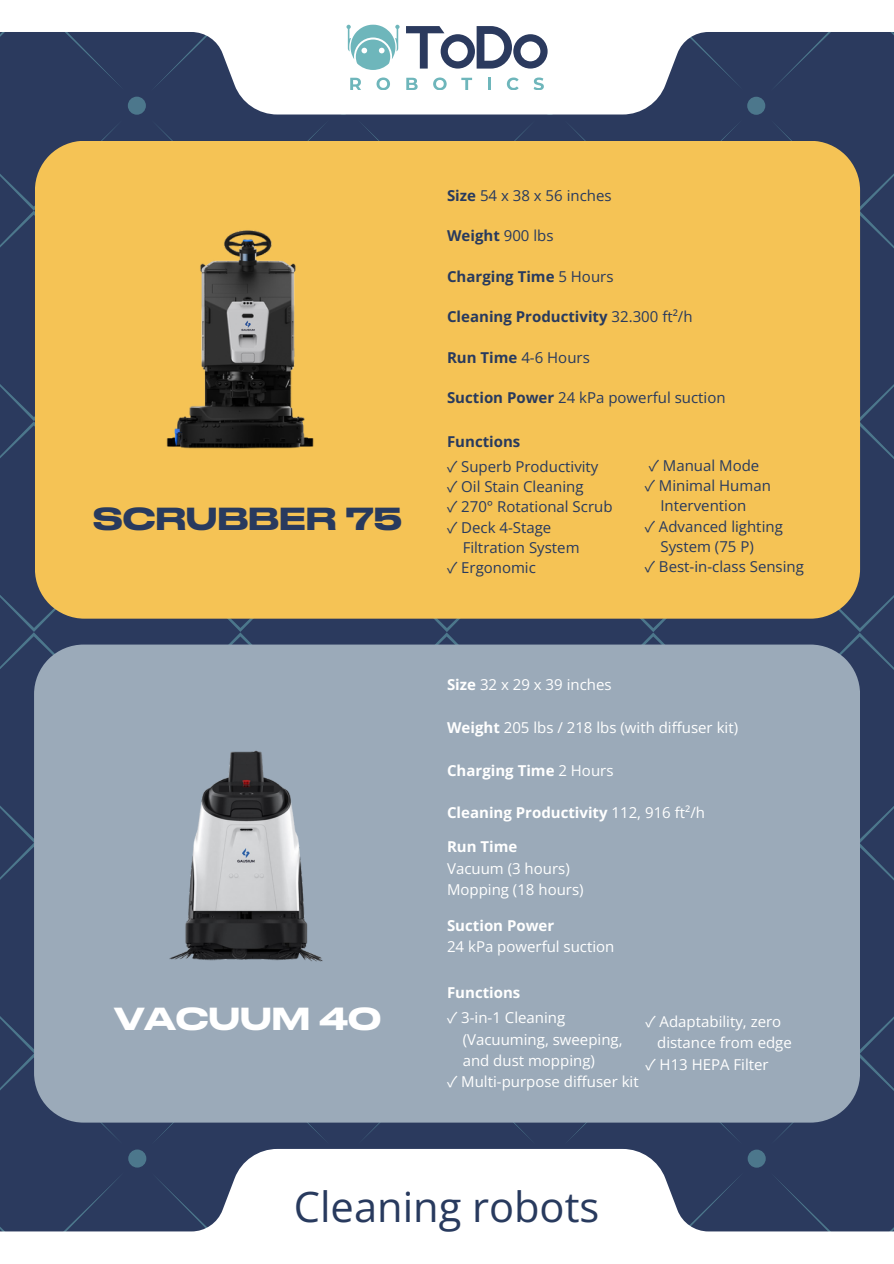
<style>
.page{position:relative;width:894px;height:1264px;background:#fff}
.page>*{position:absolute;margin:0;border:0;box-sizing:border-box;transform-origin:0 0}
.t1{font:41.7px "Open Sans";color:#283a5e}
.t2{font:500 expanded 30px "Druk";color:#283a5e}
.t3{font:500 expanded 30px "Druk";color:#fff}
.t4{font:15px/20.2px "Open Sans";color:#283a5e}
.t5{font:15px "Open Sans";color:#fff}
.t6{font:700 15px "Open Sans";color:#fff}
.t7{font:700 15px "Open Sans";color:#283a5e}
.s1{font-weight:700}
.s2{font-weight:400}
.s3{font-family:"Noto Sans CJ Ksc"}
</style>
<div class="page">
<div style="left:0;top:0;width:893px;height:1263px;background:#2b3a5e"></div>
<svg style="left:776px;top:125px;width:117px;height:177px"></svg>
<svg style="left:0;top:126px;width:116px;height:121px"></svg>
<svg style="left:859px;top:330px;width:34px;height:183px"></svg>
<svg style="left:0;top:384px;width:35px;height:74px"></svg>
<svg style="left:770px;top:540px;width:123px;height:184px"></svg>
<svg style="left:563px;top:618px;width:179px;height:26px"></svg>
<svg style="left:357px;top:618px;width:179px;height:26px"></svg>
<svg style="left:151px;top:618px;width:178px;height:26px"></svg>
<svg style="left:0;top:595px;width:123px;height:74px"></svg>
<svg style="left:859px;top:751px;width:34px;height:183px"></svg>
<svg style="left:0;top:806px;width:34px;height:74px"></svg>
<svg style="left:770px;top:962px;width:123px;height:175px"></svg>
<svg style="left:563px;top:1122px;width:179px;height:19px"></svg>
<svg style="left:357px;top:1122px;width:179px;height:18px"></svg>
<svg style="left:151px;top:1122px;width:179px;height:18px"></svg>
<svg style="left:0;top:1016px;width:123px;height:121px"></svg>
<svg style="left:0;top:0;width:893px;height:114px;fill:#fff"></svg>
<svg style="left:346px;top:12px;width:201px;height:79px;background:#c8d4db"></svg>
<div style="left:35px;top:141px;width:824px;height:477px;background:#f5c355"></div>
<div style="left:34px;top:644px;width:825px;height:478px;background:#9baab9"></div>
<svg style="left:0;top:1148px;width:893px;height:115px;fill:#fff"></svg>
<img style="left:120px;top:214px;width:254px;height:245px">
<img style="left:107px;top:726px;width:275px;height:267px">
<p class="t2" style="left:93px;top:500px;width:310px">SCRUBBER 75</p>
<p class="t3" style="left:114px;top:998px;width:268px">VACUUM 40</p>
<p class="t4" style="left:447px;top:185px;width:166px"><span class="s1">Size</span> 54 x 38 x 56 inches</p>
<p class="t7" style="left:447px;top:225px;width:108px">Weight <span class="s2">900 lbs</span></p>
<p class="t7" style="left:447px;top:265px;width:168px">Charging Time <span class="s2">5 Hours</span></p>
<p class="t7" style="left:447px;top:306px;width:247px">Cleaning Productivity <span class="s2">32.300 ft²/h</span></p>
<p class="t4" style="left:447px;top:347px;width:144px"><span class="s1">Run Time</span> 4-6 Hours</p>
<p class="t4" style="left:447px;top:387px;width:280px"><span class="s1">Suction Power</span> 24 kPa powerful suction</p>
<p class="t7" style="left:447px;top:431px;width:75px">Functions</p>
<p class="t4" style="left:447px;top:456px;width:153px"><span class="s3">✓</span> Superb Productivity</p>
<p class="t4" style="left:447px;top:476px;width:138px"><span class="s3">✓</span> Oil Stain Cleaning</p>
<p class="t4" style="left:447px;top:496px;width:167px"><span class="s3">✓</span> 270° Rotational Scrub</p>
<p class="t4" style="left:462px;top:516px;width:118px;text-indent:-16px"><span class="s3">✓</span> Deck 4-Stage<br>Filtration System</p>
<p class="t4" style="left:447px;top:557px;width:90px"><span class="s3">✓</span> Ergonomic</p>
<p class="t4" style="left:648px;top:455px;width:112px"><span class="s3">✓</span> Manual Mode</p>
<p class="t4" style="left:660px;top:475px;width:112px;text-indent:-16px"><span class="s3">✓</span> Minimal Human<br>Intervention</p>
<p class="t4" style="left:660px;top:515px;width:124px;text-indent:-16px"><span class="s3">✓</span> Advanced lighting<br>System (75 P)</p>
<p class="t4" style="left:644px;top:556px;width:160px"><span class="s3">✓</span> Best-in-class Sensing</p>
<p class="t5" style="left:447px;top:674px;width:166px"><span class="s1">Size</span> 32 x 29 x 39 inches</p>
<p class="t5" style="left:447px;top:716px;width:292px"><span class="s1">Weight</span> 205 lbs / 218 lbs (with diffuser kit)</p>
<h2 class="t6" style="left:447px;top:759px;width:168px">Charging Time <span class="s2">2 Hours</span></h2>
<p class="t6" style="left:447px;top:802px;width:259px">Cleaning Productivity <span class="s2">112, 916 ft²/h</span></p>
<h2 class="t6" style="left:447px;top:836px;width:72px">Run Time</h2>
<p class="t5" style="left:447px;top:857px;width:124px">Vacuum (3 hours)</p>
<p class="t5" style="left:447px;top:878px;width:138px">Mopping (18 hours)</p>
<p class="t6" style="left:447px;top:914px;width:109px">Suction Power</p>
<p class="t5" style="left:447px;top:936px;width:169px">24 kPa powerful suction</p>
<p class="t6" style="left:447px;top:982px;width:75px">Functions</p>
<p class="t5" style="left:447px;top:1007px;width:120px"><span class="s3">✓</span> 3-in-1 Cleaning</p>
<p class="t5" style="left:462px;top:1028px;width:161px">(Vacuuming, sweeping,</p>
<p class="t5" style="left:462px;top:1049px;width:134px">and dust mopping)</p>
<p class="t5" style="left:447px;top:1071px;width:193px"><span class="s3">✓</span> Multi-purpose diffuser kit</p>
<p class="t5" style="left:645px;top:1010px;width:137px"><span class="s3">✓</span> Adaptability, zero</p>
<p class="t5" style="left:657px;top:1032px;width:136px">distance from edge</p>
<p class="t5" style="left:645px;top:1053px;width:125px"><span class="s3">✓</span> H13 HEPA Filter</p>
<p class="t1" style="left:294px;top:1177px;width:307px">Cleaning robots</p>
</div>
